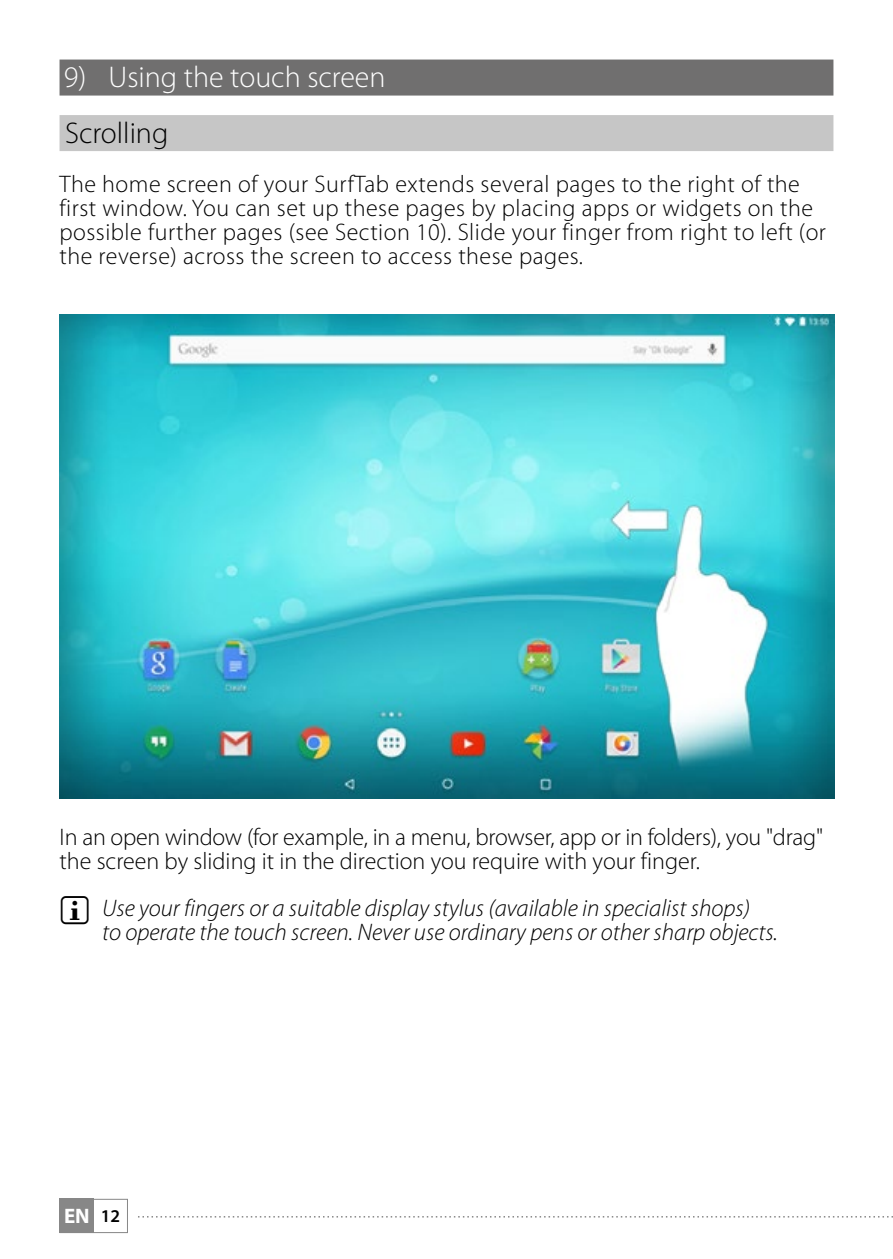
<style>
.page{position:relative;width:893px;height:1259px;background:#fff}
.page>*{position:absolute;margin:0;border:0;box-sizing:border-box;transform-origin:0 0}
.t1{font:300 30px "Myriad Pro";color:#fff}
.t2{font:300 30px "Myriad Pro";color:#000}
.t3{font:300 24px/24px "Myriad Pro";letter-spacing:.02em;color:#000}
.t4{font:italic 300 24px/24px "Myriad Pro";color:#000}
.t5{font:300 24px/24px "Myriad Pro";letter-spacing:-.01em;color:#000}
.t6{font:700 21px "Myriad Pro";color:#fff}
.s1{font-weight:600;font-size:18px;color:#000}
</style>
<div class="page">
<div style="left:60px;top:1199px;width:34px;height:34px;background:#878787"></div>
<div style="left:60px;top:1199px;width:68px;height:34px;border:1px solid #878787"></div>
<svg style="left:138px;top:1216px;width:755px;height:1px"></svg>
<div style="left:60px;top:60px;width:773px;height:36px;background:#706f6f"></div>
<div style="left:60px;top:115px;width:773px;height:36px;background:#c6c6c6"></div>
<img style="left:60px;top:314px;width:774px;height:485px">
<p class="t1" style="left:64px;top:61px;width:323px">9) Using the touch screen</p>
<p class="t2" style="left:65px;top:116px;width:105px">Scrolling</p>
<p class="t3" style="left:60px;top:172px;width:768px">The home screen of your SurfTab extends several pages to the right of the first window. You can set up these pages by placing apps or widgets on the possible further pages (see Section 10). Slide your finger from right to left (or the reverse) across the screen to access these pages.</p>
<p class="t5" style="left:60px;top:825px;width:765px">In an open window (for example, in a menu, browser, app or in folders), you "drag" the screen by sliding it in the direction you require with your finger.</p>
<p class="t4" style="left:102px;top:896px;width:677px">Use your fingers or a suitable display stylus (available in specialist shops)<br>to operate the touch screen. Never use ordinary pens or other sharp objects.</p>
<p class="t6" style="left:64px;top:1202px;width:58px">EN <span class="s1">12</span></p>
</div>
